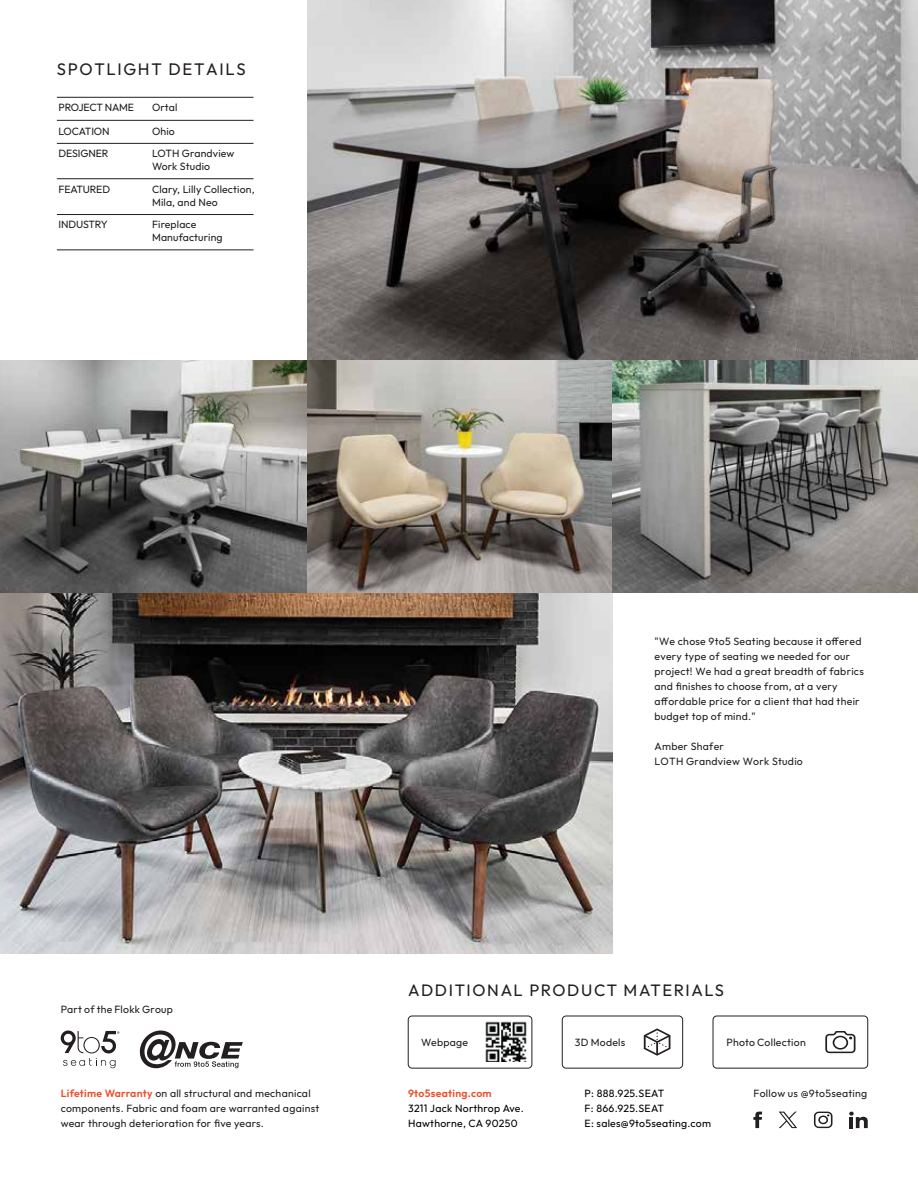
<style>
.page{position:relative;width:918px;height:1188px;background:#fff}
.page>*{position:absolute;margin:0;border:0;box-sizing:border-box;transform-origin:0 0}
.t1{font:16.65px "Outfit";letter-spacing:.1em;color:#231f20}
.t2{font:16.5px "Outfit";letter-spacing:.1em;color:#231f20}
.t3{font:10.5px/15px "Outfit";letter-spacing:.025em;color:#231f20}
.t4{font:10.5px/15px "Outfit";letter-spacing:.025em;color:#000}
.t5{font:10.5px/22.8px "Outfit";letter-spacing:-.015em;color:#231f20}
.t6{font:600 10.5px "Outfit";letter-spacing:.025em;color:#ec4e2b}
.t7{font:10.5px "Outfit";letter-spacing:-.02em;color:#231f20}
.s1{font-weight:600;color:#ec4e2b}
</style>
<div class="page">
<svg style="left:61px;top:1031px;width:58px;height:37px"></svg>
<svg style="left:139px;top:1031px;width:104px;height:37px"></svg>
<div style="left:408px;top:1016px;width:124px;height:52px;border:1px solid #231f20;border-radius:4px"></div>
<img style="left:485px;top:1021px;width:42px;height:41px">
<div style="left:562px;top:1016px;width:121px;height:52px;border:1px solid #231f20;border-radius:4px"></div>
<svg style="left:644px;top:1028px;width:26px;height:28px"></svg>
<div style="left:713px;top:1016px;width:155px;height:52px;border:1px solid #231f20;border-radius:4px"></div>
<svg style="left:825px;top:1031px;width:30px;height:22px"></svg>
<img style="left:308px;top:0;width:610px;height:361px">
<img style="left:0;top:593px;width:612px;height:361px">
<img style="left:0;top:361px;width:918px;height:232px">
<hr style="left:57px;top:97px;width:197px;height:1px;background:#231f20">
<hr style="left:57px;top:120px;width:197px;height:1px;background:#231f20">
<hr style="left:57px;top:250px;width:197px;height:1px;background:#231f20">
<hr style="left:57px;top:143px;width:197px;height:1px;background:#231f20">
<hr style="left:57px;top:178px;width:197px;height:1px;background:#231f20">
<hr style="left:57px;top:214px;width:197px;height:1px;background:#231f20">
<svg style="left:753px;top:1112px;width:9px;height:16px"></svg>
<svg style="left:814px;top:1112px;width:19px;height:16px"></svg>
<svg style="left:779px;top:1112px;width:18px;height:16px"></svg>
<svg style="left:849px;top:1112px;width:19px;height:16px"></svg>
<h1 class="t1" style="left:57px;top:58px;width:190px">SPOTLIGHT DETAILS</h1>
<p class="t7" style="left:59px;top:101px;width:77px">PROJECT NAME</p>
<p class="t5" style="left:59px;top:120px;width:52px">LOCATION<br>DESIGNER</p>
<p class="t5" style="left:59px;top:178px;width:53px">FEATURED</p>
<p class="t5" style="left:59px;top:214px;width:51px">INDUSTRY</p>
<p class="t3" style="left:152px;top:100px;width:27px">Ortal</p>
<p class="t3" style="left:152px;top:120px;width:84px;line-height:22.8px">Ohio<br>LOTH Grandview</p>
<p class="t3" style="left:152px;top:155px;width:104px;line-height:23px">Work Studio<br>Clary, Lilly Collection,</p>
<p class="t3" style="left:152px;top:191px;width:67px;line-height:22.8px">Mila, and Neo<br>Fireplace</p>
<p class="t3" style="left:152px;top:230px;width:72px">Manufacturing</p>
<p class="t3" style="left:61px;top:1002px;width:114px">Part of the Flokk Group</p>
<p class="t3" style="left:655px;top:634px;width:211px">"We chose 9to5 Seating because it offered every type of seating we needed for our project! We had a great breadth of fabrics and finishes to choose from, at a very affordable price for a client that had their budget top of mind."</p>
<p class="t3" style="left:655px;top:739px;width:150px">Amber Shafer<br>LOTH Grandview Work Studio</p>
<h2 class="t2" style="left:408px;top:980px;width:317px">ADDITIONAL PRODUCT MATERIALS</h2>
<p class="t3" style="left:421px;top:1035px;width:49px">Webpage</p>
<p class="t3" style="left:575px;top:1035px;width:52px">3D Models</p>
<p class="t3" style="left:727px;top:1035px;width:81px">Photo Collection</p>
<p class="t3" style="left:61px;top:1086px;width:260px"><span class="s1">Lifetime Warranty</span> on all structural and mechanical components. Fabric and foam are warranted against wear through deterioration for five years.</p>
<p class="t4" style="left:585px;top:1086px;width:81px">P: 888.925.SEAT</p>
<p class="t3" style="left:754px;top:1086px;width:115px">Follow us @9to5seating</p>
<p class="t6" style="left:408px;top:1087px;width:85px">9to5seating.com</p>
<p class="t4" style="left:408px;top:1101px;width:117px">3211 Jack Northrop Ave.<br>Hawthorne, CA 90250</p>
<p class="t4" style="left:585px;top:1101px;width:128px">F: 866.925.SEAT<br>E: sales@9to5seating.com</p>
</div>
